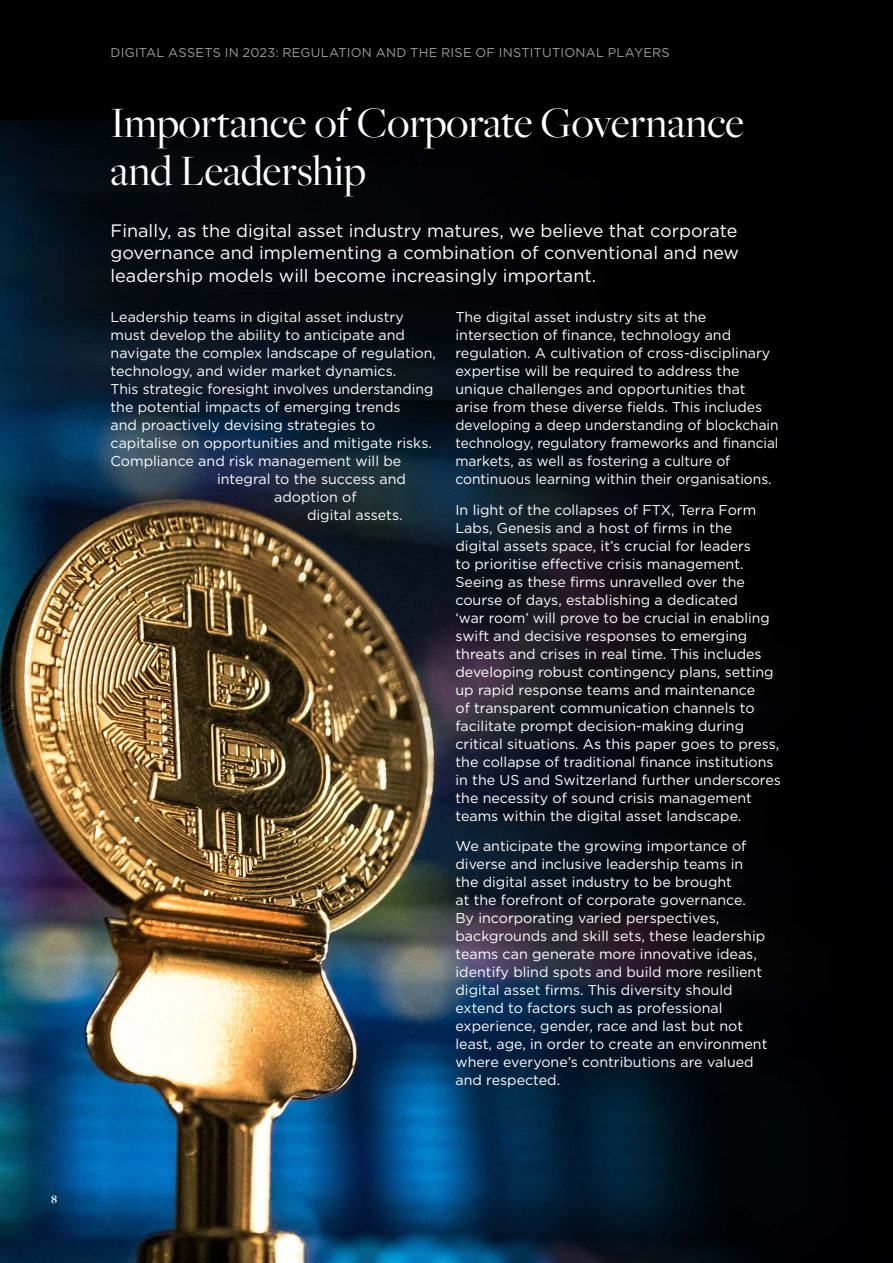
<style>
.page{position:relative;width:893px;height:1263px;background:#000}
.page>*{position:absolute;margin:0;border:0;box-sizing:border-box;transform-origin:0 0}
.t1{font:45px/48px "Freight Big Pro";color:#fff}
.t2{font:18px/22.5px "Gotham";color:#fff;text-align:justify}
.t3{font:14.25px/18px "Gotham";color:#fff}
.t4{font:12.75px "Gotham";letter-spacing:.02em;color:#9d9d9c}
.t5{font:700 12px "Freight Disp";color:#fff}
</style>
<div class="page">
<img style="left:0;top:120px;width:746px;height:1143px">
<p class="t5" style="left:51px;top:1193px;width:8px">8</p>
<p class="t4" style="left:111px;top:44px;width:561px">DIGITAL ASSETS IN 2023: REGULATION AND THE RISE OF INSTITUTIONAL PLAYERS</p>
<h1 class="t1" style="left:111px;top:97px;width:635px">Importance of Corporate Governance and Leadership</h1>
<p class="t2" style="left:111px;top:219px;width:630px">Finally, as the digital asset industry matures, we believe that corporate governance and implementing a combination of conventional and new leadership models will become increasingly important.</p>
<p class="t3" style="left:111px;top:307px;width:295px">Leadership teams in digital asset industry</p>
<p class="t3" style="left:111px;top:325px;width:296px">must develop the ability to anticipate and</p>
<p class="t3" style="left:111px;top:343px;width:327px">navigate the complex landscape of regulation,</p>
<p class="t3" style="left:111px;top:361px;width:287px">technology, and wider market dynamics.</p>
<p class="t3" style="left:111px;top:379px;width:324px">This strategic foresight involves understanding</p>
<p class="t3" style="left:111px;top:397px;width:292px">the potential impacts of emerging trends</p>
<p class="t3" style="left:111px;top:415px;width:266px">and proactively devising strategies to</p>
<p class="t3" style="left:111px;top:433px;width:323px">capitalise on opportunities and mitigate risks.</p>
<p class="t3" style="left:111px;top:451px;width:292px">Compliance and risk management will be</p>
<p class="t3" style="left:217px;top:469px;width:190px">integral to the success and</p>
<p class="t3" style="left:274px;top:487px;width:84px">adoption of</p>
<p class="t3" style="left:307px;top:505px;width:97px">digital assets.</p>
<p class="t3" style="left:455px;top:307px;width:325px">The digital asset industry sits at the intersection of finance, technology and regulation. A cultivation of cross-disciplinary expertise will be required to address the unique challenges and opportunities that arise from these diverse fields. This includes developing a deep understanding of blockchain technology, regulatory frameworks and financial markets, as well as fostering a culture of continuous learning within their organisations.</p>
<p class="t3" style="left:455px;top:500px;width:327px">In light of the collapses of FTX, Terra Form Labs, Genesis and a host of firms in the<br>digital assets space, it’s crucial for leaders<br>to prioritise effective crisis management.<br>Seeing as these firms unravelled over the course of days, establishing a dedicated<br>‘war room’ will prove to be crucial in enabling swift and decisive responses to emerging threats and crises in real time. This includes developing robust contingency plans, setting up rapid response teams and maintenance<br>of transparent communication channels to facilitate prompt decision-making during critical situations. As this paper goes to press, the collapse of traditional finance institutions in the US and Switzerland further underscores the necessity of sound crisis management teams within the digital asset landscape.</p>
<p class="t3" style="left:455px;top:837px;width:313px">We anticipate the growing importance of diverse and inclusive leadership teams in the digital asset industry to be brought<br>at the forefront of corporate governance.<br>By incorporating varied perspectives, backgrounds and skill sets, these leadership teams can generate more innovative ideas, identify blind spots and build more resilient digital asset firms. This diversity should extend to factors such as professional experience, gender, race and last but not least, age, in order to create an environment where everyone’s contributions are valued and respected.</p>
</div>
